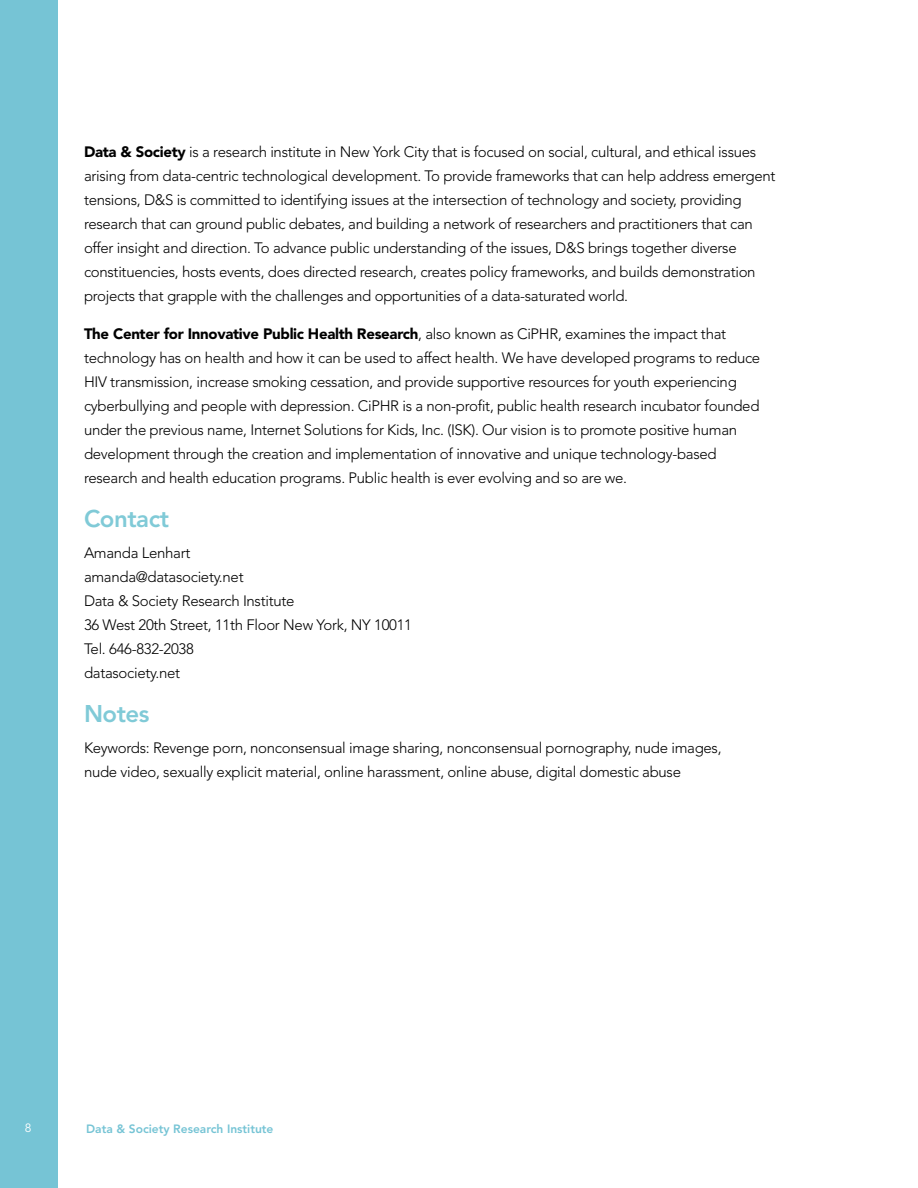
<style>
.page{position:relative;width:918px;height:1188px;background:#fff}
.page>*{position:absolute;margin:0;border:0;box-sizing:border-box;transform-origin:0 0}
.t1{font:800 24px "Avenir";letter-spacing:-.02em;color:#80cad7}
.t2{font:300 15px/24px "Avenir";letter-spacing:-.02em;color:#000}
.t3{font:800 12px "Avenir";color:#76c4d5}
.t4{font:12px "Avenir";color:#fff}
.s1{font-weight:900}
</style>
<div class="page">
<div style="left:0;top:0;width:58px;height:1188px;background:#76c4d5"></div>
<p class="t2" style="left:84px;top:140px;width:693px"><span class="s1">Data &amp; Society</span> is a research institute in New York City that is focused on social, cultural, and ethical issues arising from data-centric technological development. To provide frameworks that can help address emergent tensions, D&amp;S is committed to identifying issues at the intersection of technology and society, providing research that can ground public debates, and building a network of researchers and practitioners that can offer insight and direction. To advance public understanding of the issues, D&amp;S brings together diverse constituencies, hosts events, does directed research, creates policy frameworks, and builds demonstration projects that grapple with the challenges and opportunities of a data-saturated world.</p>
<p class="t2" style="left:84px;top:321px;width:678px"><span class="s1">The Center for Innovative Public Health Research</span>, also known as CiPHR, examines the impact that technology has on health and how it can be used to affect health. We have developed programs to reduce HIV transmission, increase smoking cessation, and provide supportive resources for youth experiencing cyberbullying and people with depression. CiPHR is a non-profit, public health research incubator founded under the previous name, Internet Solutions for Kids, Inc. (ISK). Our vision is to promote positive human development through the creation and implementation of innovative and unique technology-based research and health education programs. Public health is ever evolving and so are we.</p>
<h1 class="t1" style="left:84px;top:504px;width:87px">Contact</h1>
<p class="t2" style="left:84px;top:540px;width:329px">Amanda Lenhart<br>amanda@datasociety.net<br>Data &amp; Society Research Institute<br>36 West 20th Street, 11th Floor New York, NY 10011<br>Tel. 646-832-2038<br>datasociety.net</p>
<h1 class="t1" style="left:84px;top:699px;width:67px">Notes</h1>
<p class="t2" style="left:84px;top:735px;width:639px">Keywords: Revenge porn, nonconsensual image sharing, nonconsensual pornography, nude images, nude video, sexually explicit material, online harassment, online abuse, digital domestic abuse</p>
<p class="t4" style="left:25px;top:1121px;width:8px">8</p>
<p class="t3" style="left:86px;top:1121px;width:189px">Data &amp; Society Research Institute</p>
</div>
